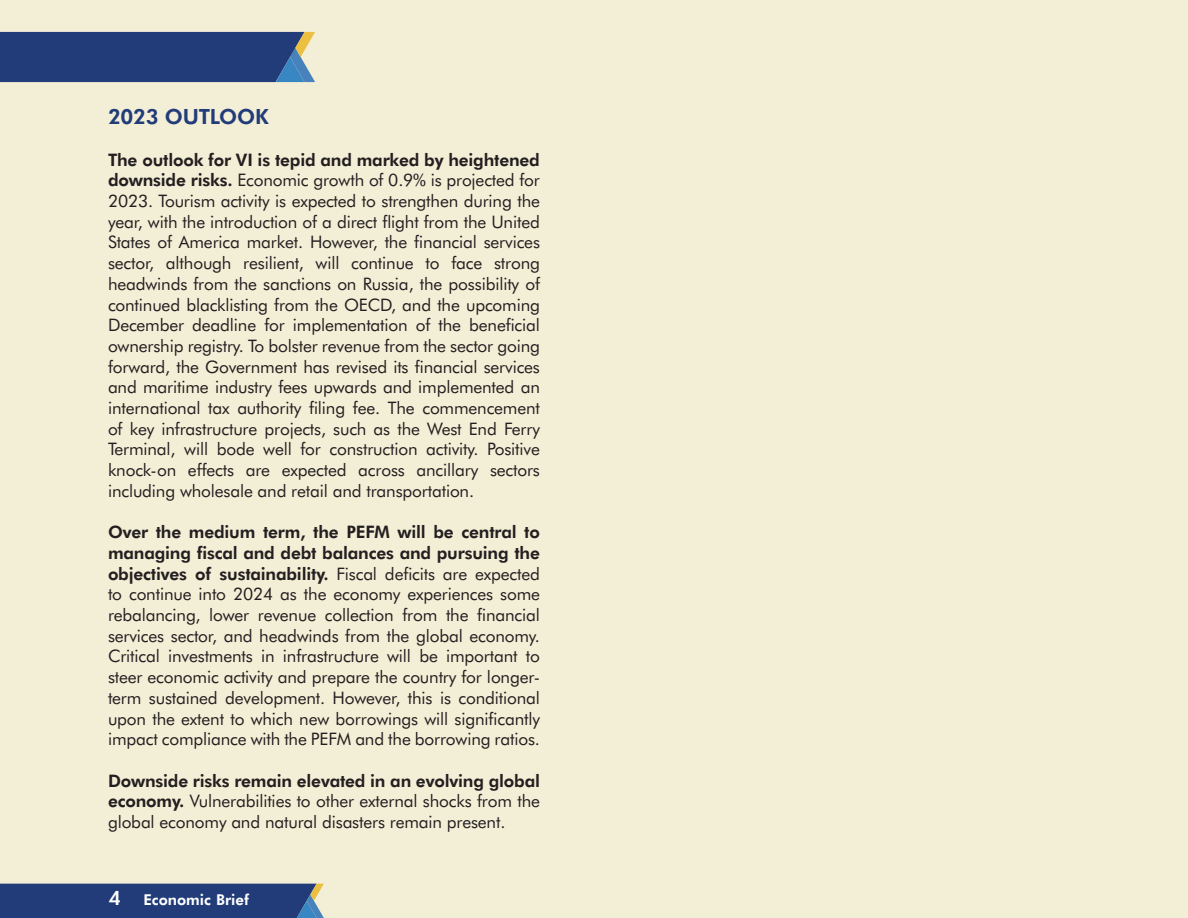
<style>
.page{position:relative;width:1188px;height:918px;background:#f3efd7}
.page>*{position:absolute;margin:0;border:0;box-sizing:border-box;transform-origin:0 0}
.t1{font:700 21px "Futura BT";letter-spacing:-.01em;color:#213c79}
.t2{font:17.25px/20.7px "Futura BT";letter-spacing:-.01em;color:#231f20;text-align:justify}
.t3{font:700 15px "Futura BT";color:#fff}
.s1{font-weight:700}
.s2{font-size:19.5px}
</style>
<div class="page">
<div style="left:0;top:884px;width:324px;height:34px;background:#213c79"></div>
<svg style="left:0;top:32px;width:315px;height:50px;background:#29447d"></svg>
<p class="t1" style="left:108px;top:102px;width:162px">2023 OUTLOOK</p>
<p class="t2" style="left:108px;top:149px;width:434px"><span class="s1">The outlook for VI is tepid and marked by heightened downside risks.</span> Economic growth of 0.9% is projected for 2023. Tourism activity is expected to strengthen during the year, with the introduction of a direct flight from the United States of America market. However, the financial services sector, although resilient, will continue to face strong headwinds from the sanctions on Russia, the possibility of continued blacklisting from the OECD, and the upcoming December deadline for implementation of the beneficial ownership registry. To bolster revenue from the sector going forward, the Government has revised its financial services and maritime industry fees upwards and implemented an international tax authority filing fee. The commencement of key infrastructure projects, such as the West End Ferry Terminal, will bode well for construction activity. Positive knock-on effects are expected across ancillary sectors including wholesale and retail and transportation.</p>
<p class="t2" style="left:108px;top:521px;width:434px"><span class="s1">Over the medium term, the PEFM will be central to managing fiscal and debt balances and pursuing the objectives of sustainability.</span> Fiscal deficits are expected to continue into 2024 as the economy experiences some rebalancing, lower revenue collection from the financial services sector, and headwinds from the global economy.<br>Critical investments in infrastructure will be important to steer economic activity and prepare the country for longer&shy;term sustained development. However, this is conditional upon the extent to which new borrowings will significantly impact compliance with the PEFM and the borrowing ratios.</p>
<p class="t2" style="left:108px;top:770px;width:434px"><span class="s1">Downside risks remain elevated in an evolving global economy.</span> Vulnerabilities to other external shocks from the global economy and natural disasters remain present.</p>
<p class="t3" style="left:109px;top:889px;width:142px"><span class="s2">4</span> Economic Brief</p>
</div>
